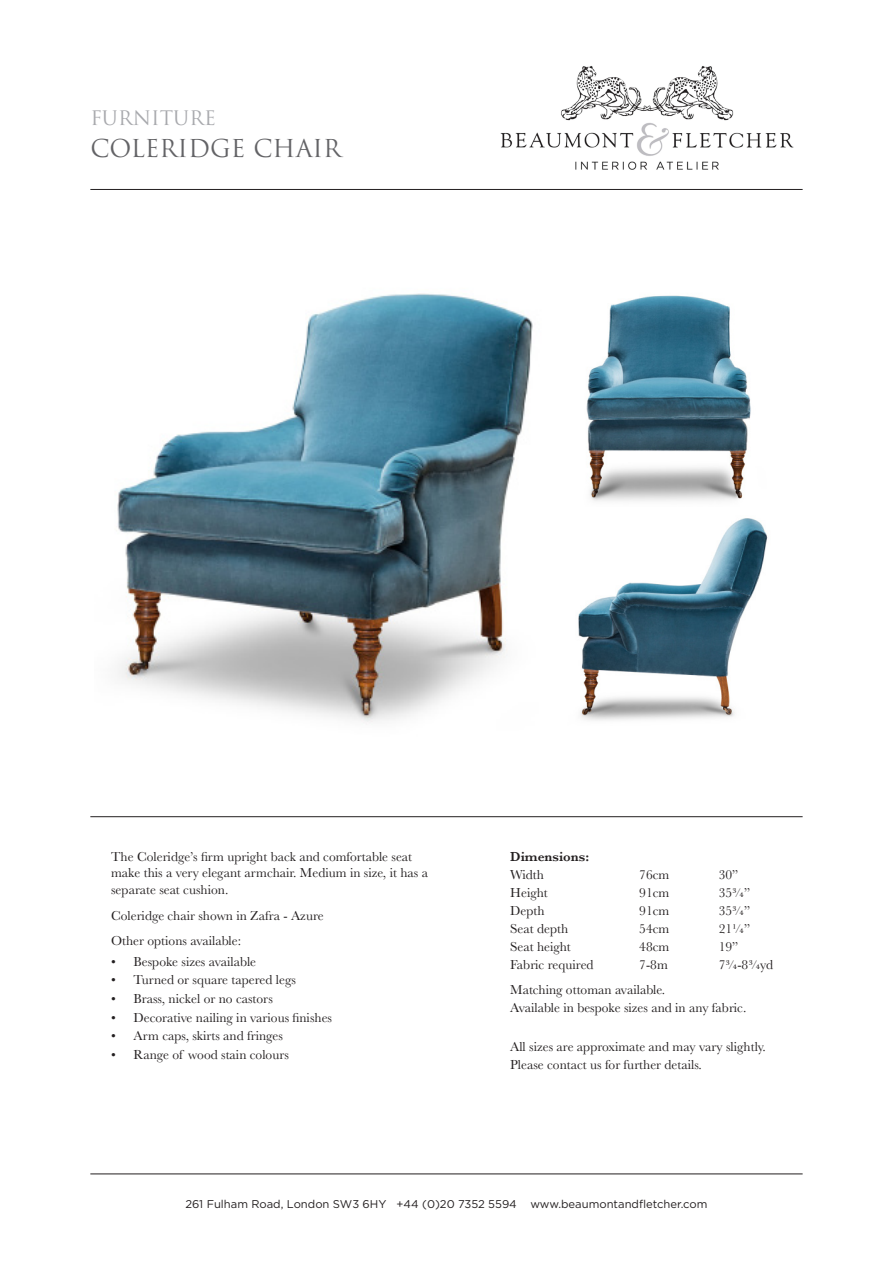
<style>
.page{position:relative;width:893px;height:1263px;background:#fff}
.page>*{position:absolute;margin:0;border:0;box-sizing:border-box;transform-origin:0 0}
.t1{font:24px "Trajan Pro";color:#636366}
.t2{font:19.5px "Trajan Pro";color:#a8a9ad}
.t3{font:13.5px/16.5px "Baskerville";color:#231f20}
.t4{font:600 13.5px "Baskerville";color:#231f20}
.t5{font:11.25px "Gotham";color:#231f20}
</style>
<div class="page">
<hr style="left:90px;top:189px;width:713px;height:1px;background:#231f20">
<hr style="left:90px;top:816px;width:713px;height:1px;background:#231f20">
<hr style="left:90px;top:1174px;width:713px;height:1px;background:#231f20">
<img style="left:500px;top:66px;width:294px;height:104px">
<img style="left:117px;top:293px;width:416px;height:430px">
<img style="left:586px;top:295px;width:165px;height:206px">
<img style="left:578px;top:518px;width:190px;height:203px">
<p class="t2" style="left:90px;top:106px;width:127px">FURNITURE</p>
<p class="t1" style="left:90px;top:133px;width:252px">COLERIDGE CHAIR</p>
<p class="t3" style="left:111px;top:848px;width:318px">The Coleridge’s firm upright back and comfortable seat make this a very elegant armchair. Medium in size, it has a separate seat cushion.</p>
<p class="t3" style="left:111px;top:907px;width:214px">Coleridge chair shown in Zafra - Azure</p>
<p class="t3" style="left:111px;top:932px;width:132px">Other options available:</p>
<p class="t3" style="left:111px;top:953px;width:147px">• Bespoke sizes available</p>
<p class="t3" style="left:111px;top:972px;width:186px">• Turned or square tapered legs</p>
<p class="t3" style="left:111px;top:990px;width:163px">• Brass, nickel or no castors</p>
<p class="t3" style="left:111px;top:1009px;width:222px">• Decorative nailing in various finishes</p>
<p class="t3" style="left:111px;top:1028px;width:173px">• Arm caps, skirts and fringes</p>
<p class="t3" style="left:111px;top:1046px;width:179px">• Range of wood stain colours</p>
<p class="t4" style="left:510px;top:847px;width:80px">Dimensions:</p>
<p class="t3" style="left:510px;top:866px;width:35px">Width</p>
<p class="t3" style="left:639px;top:866px;width:32px">76cm</p>
<p class="t3" style="left:719px;top:866px;width:21px">30”</p>
<p class="t3" style="left:510px;top:884px;width:39px">Height</p>
<p class="t3" style="left:639px;top:884px;width:32px">91cm</p>
<p class="t3" style="left:719px;top:884px;width:33px">35¾”</p>
<p class="t3" style="left:510px;top:902px;width:36px">Depth</p>
<p class="t3" style="left:639px;top:902px;width:32px">91cm</p>
<p class="t3" style="left:719px;top:902px;width:33px">35¾”</p>
<p class="t3" style="left:510px;top:920px;width:59px">Seat depth</p>
<p class="t3" style="left:639px;top:920px;width:32px">54cm</p>
<p class="t3" style="left:719px;top:920px;width:33px">21¼”</p>
<p class="t3" style="left:510px;top:938px;width:62px">Seat height</p>
<p class="t3" style="left:639px;top:938px;width:32px">48cm</p>
<p class="t3" style="left:719px;top:938px;width:21px">19”</p>
<p class="t3" style="left:510px;top:956px;width:85px">Fabric required</p>
<p class="t3" style="left:639px;top:956px;width:30px">7-8m</p>
<p class="t3" style="left:719px;top:956px;width:56px">7¾-8¾yd</p>
<p class="t3" style="left:510px;top:981px;width:157px">Matching ottoman available.</p>
<p class="t3" style="left:510px;top:999px;width:238px">Available in bespoke sizes and in any fabric.</p>
<p class="t3" style="left:510px;top:1038px;width:257px">All sizes are approximate and may vary slightly.</p>
<p class="t3" style="left:510px;top:1056px;width:193px">Please contact us for further details.</p>
<p class="t5" style="left:185px;top:1197px;width:524px">261 Fulham Road, London SW3 6HY +44 (0)20 7352 5594 www.beaumontandfletcher.com</p>
</div>
